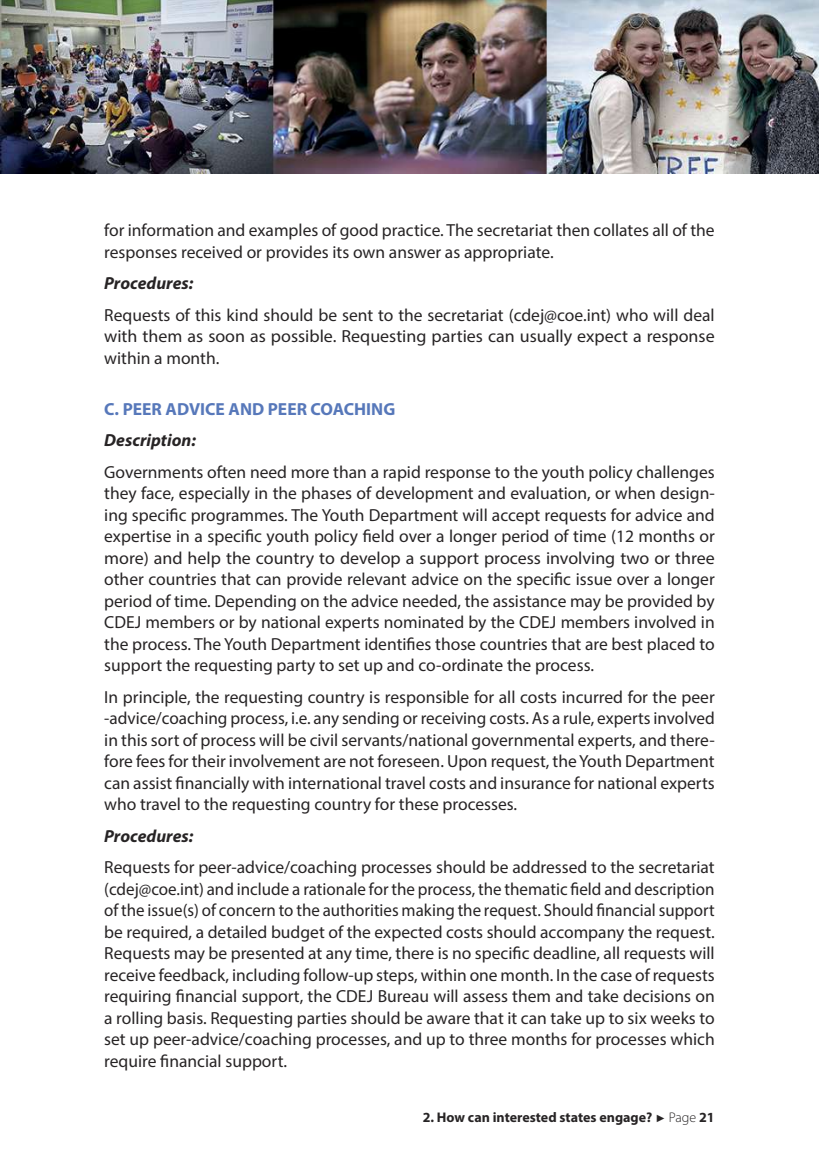
<style>
.page{position:relative;width:819px;height:1166px;background:#fff}
.page>*{position:absolute;margin:0;border:0;box-sizing:border-box;transform-origin:0 0}
.t1{font:17.5px/21.5px "Myriad Pro";color:#272425;text-align:justify}
.t2{font:italic 700 17.5px "Myriad Pro";color:#272425}
.t3{font:700 17.5px "Myriad Pro";color:#5778ba}
.t4{font:700 14px "Myriad Pro";color:#272425}
.s1{font-family:"Arial";font-weight:400;font-size:10.5px}
.s2{font-weight:300}
</style>
<div class="page">
<img style="left:0;top:0;width:819px;height:174px">
<p class="t1" style="left:104px;top:221px;width:612px">for information and examples of good practice. The secretariat then collates all of the responses received or provides its own answer as appropriate.</p>
<p class="t2" style="left:104px;top:277px;width:91px">Procedures:</p>
<p class="t1" style="left:104px;top:305px;width:612px">Requests of this kind should be sent to the secretariat (cdej@coe.int) who will deal with them as soon as possible. Requesting parties can usually expect a response within a month.</p>
<p class="t3" style="left:104px;top:403px;width:292px">C. PEER ADVICE AND PEER COACHING</p>
<p class="t2" style="left:104px;top:434px;width:93px">Description:</p>
<p class="t1" style="left:104px;top:463px;width:612px">Governments often need more than a rapid response to the youth policy challenges they face, especially in the phases of development and evaluation, or when design&shy;ing specific programmes. The Youth Department will accept requests for advice and expertise in a specific youth policy field over a longer period of time (12 months or more) and help the country to develop a support process involving two or three other countries that can provide relevant advice on the specific issue over a longer period of time. Depending on the advice needed, the assistance may be provided by CDEJ members or by national experts nominated by the CDEJ members involved in the process. The Youth Department identifies those countries that are best placed to support the requesting party to set up and co-ordinate the process.</p>
<p class="t1" style="left:104px;top:687px;width:612px">In principle, the requesting country is responsible for all costs incurred for the peer -advice/coaching process, i.e. any sending or receiving costs. As a rule, experts involved in this sort of process will be civil servants/national governmental experts, and there&shy;fore fees for their involvement are not foreseen. Upon request, the Youth Department can assist financially with international travel costs and insurance for national experts who travel to the requesting country for these processes.</p>
<p class="t2" style="left:104px;top:829px;width:91px">Procedures:</p>
<p class="t1" style="left:104px;top:858px;width:612px">Requests for peer-advice/coaching processes should be addressed to the secretariat (cdej@coe.int) and include a rationale for the process, the thematic field and description of the issue(s) of concern to the authorities making the request. Should financial support be required, a detailed budget of the expected costs should accompany the request.<br>Requests may be presented at any time, there is no specific deadline, all requests will receive feedback, including follow-up steps, within one month. In the case of requests requiring financial support, the CDEJ Bureau will assess them and take decisions on a rolling basis. Requesting parties should be aware that it can take up to six weeks to set up peer-advice/coaching processes, and up to three months for processes which require financial support.</p>
<p class="t4" style="left:422px;top:1111px;width:293px">2. How can interested states engage? <span class="s1">►</span> <span class="s2">Page</span> 21</p>
</div>
